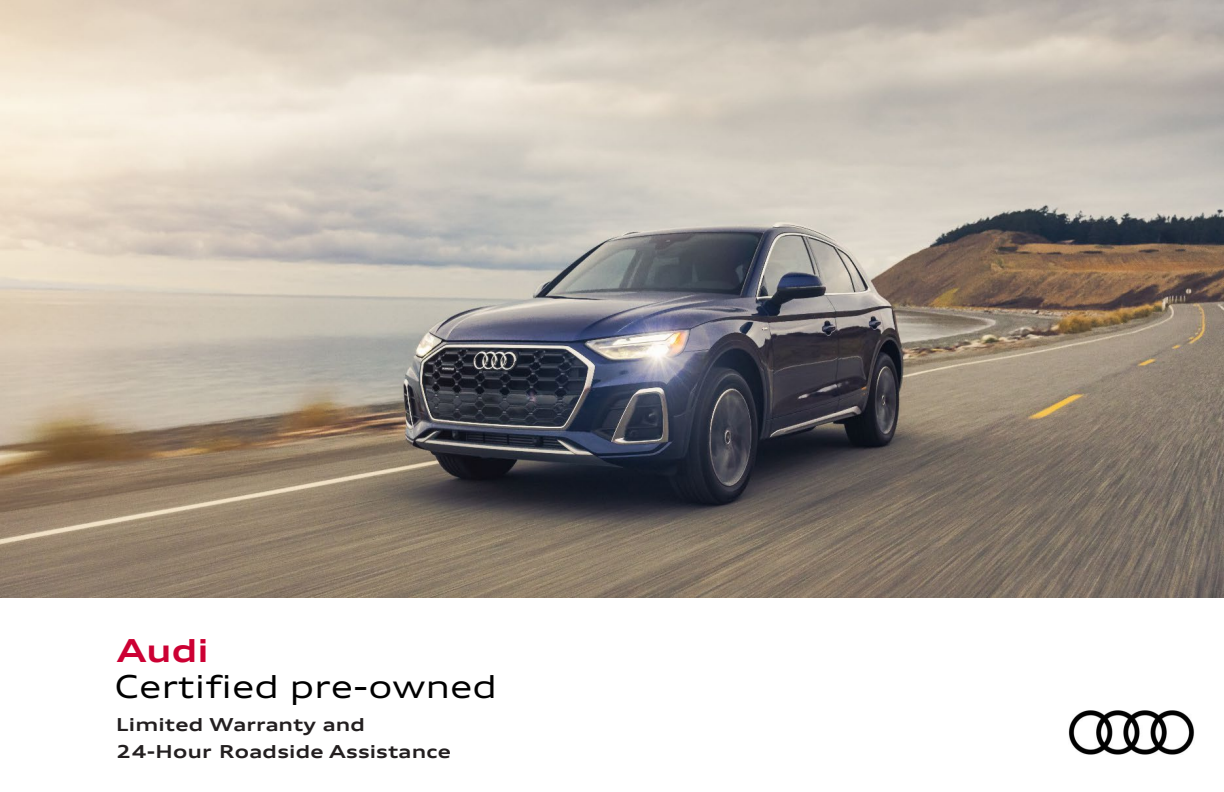
<style>
.page{position:relative;width:1224px;height:792px;background:#fff}
.page>*{position:absolute;margin:0;border:0;box-sizing:border-box;transform-origin:0 0}
.t1{font:expanded 32px "Audi Type";color:#000}
.t2{font:700 expanded 32px "Audi Type";color:#c03}
.t3{font:700 expanded 18px "Audi Type";letter-spacing:.01em;color:#231f20}
</style>
<div class="page">
<img style="left:0;top:0;width:1224px;height:597px">
<img style="left:1068px;top:711px;width:127px;height:44px">
<p class="t2" style="left:117px;top:631px;width:93px">Audi</p>
<p class="t1" style="left:115px;top:666px;width:384px">Certified pre-owned</p>
<p class="t3" style="left:116px;top:714px;width:251px">Limited Warranty and</p>
<p class="t3" style="left:116px;top:740px;width:336px">24-Hour Roadside Assistance</p>
</div>
